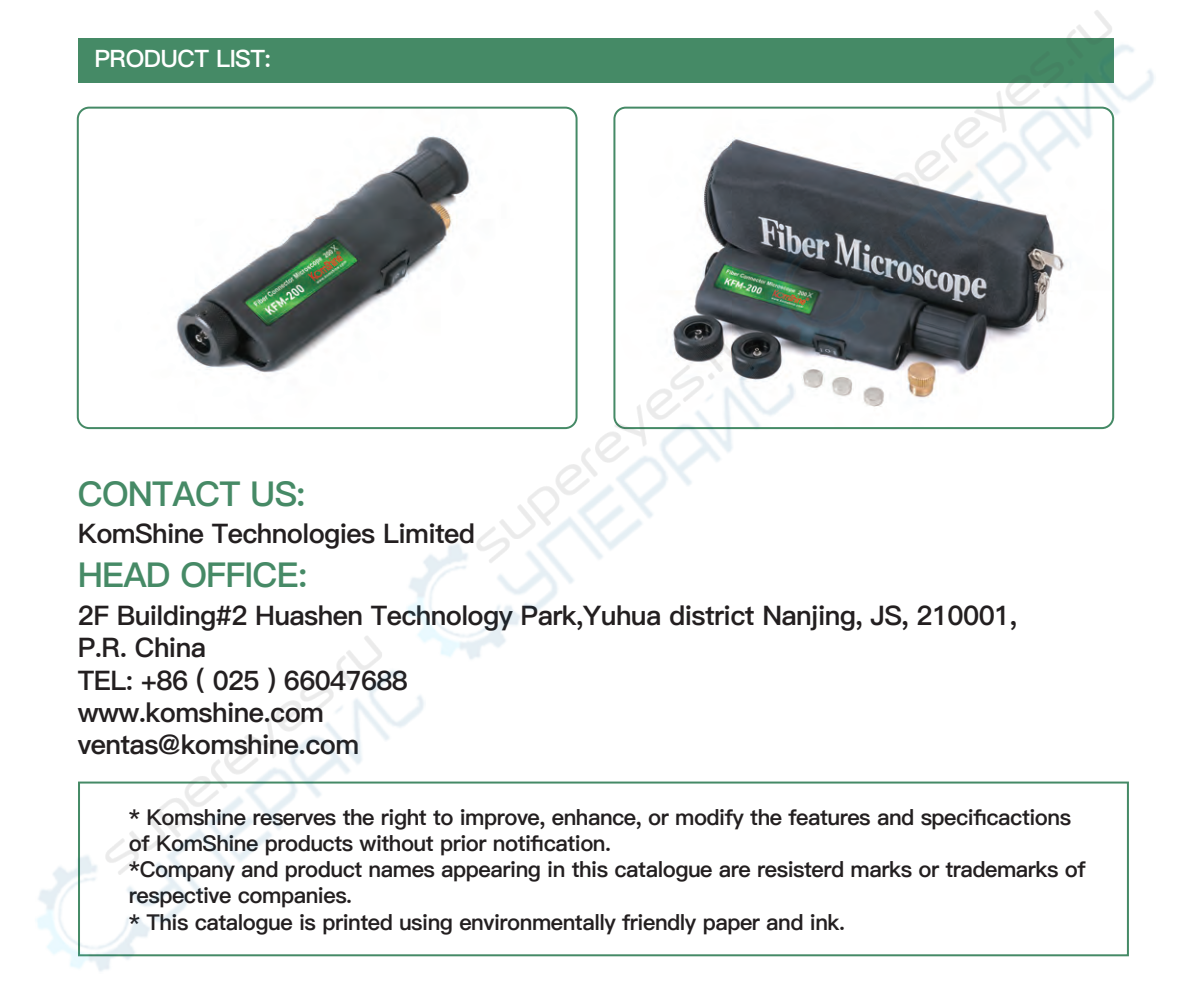
<style>
.page{position:relative;width:1191px;height:981px;background:#fff}
.page>*{position:absolute;margin:0;border:0;box-sizing:border-box;transform-origin:0 0}
.t1{font:34.4px "Ping Fang SC Heavy";letter-spacing:-.025em;color:#468a66}
.t2{font:27px/32.4px "Ping Fang SC Heavy";letter-spacing:-.025em;color:#231f20}
.t3{font:26.8px "Ping Fang SC Heavy";letter-spacing:-.025em;color:#231f20}
.t4{font:24px "Ping Fang SC Heavy";letter-spacing:-.025em;color:#fff}
.t5{font:21.8px/26.2px "Ping Fang SC Heavy";letter-spacing:-.025em;color:#231f20}
.s1{font-size:27px}
</style>
<div class="page">
<img style="left:37px;top:10px;width:1117px;height:962px">
<p class="t4" style="left:94px;top:44px;width:178px">PRODUCT LIST:</p>
<h1 class="t1" style="left:78px;top:473px;width:229px">CONTACT US:</h1>
<p class="t2" style="left:78px;top:518px;width:399px">KomShine Technologies Limited</p>
<h1 class="t1" style="left:78px;top:554px;width:231px">HEAD OFFICE:</h1>
<p class="t2" style="left:78px;top:600px;width:941px">2F Building#2 Huashen Technology Park,Yuhua district Nanjing, JS, 210001,<br>P.R. China</p>
<p class="t3" style="left:78px;top:664px;width:332px"><span class="s1">TEL: +86 (</span> 025 <span class="s1">)</span> 66047688</p>
<p class="t2" style="left:78px;top:697px;width:283px">www.komshine.com ventas@komshine.com</p>
<p class="t5" style="left:129px;top:804px;width:958px">* Komshine reserves the right to improve, enhance, or modify the features and specificactions of KomShine products without prior notification.<br>*Company and product names appearing in this catalogue are resisterd marks or trademarks of respective companies.<br>* This catalogue is printed using environmentally friendly paper and ink.</p>
</div>
